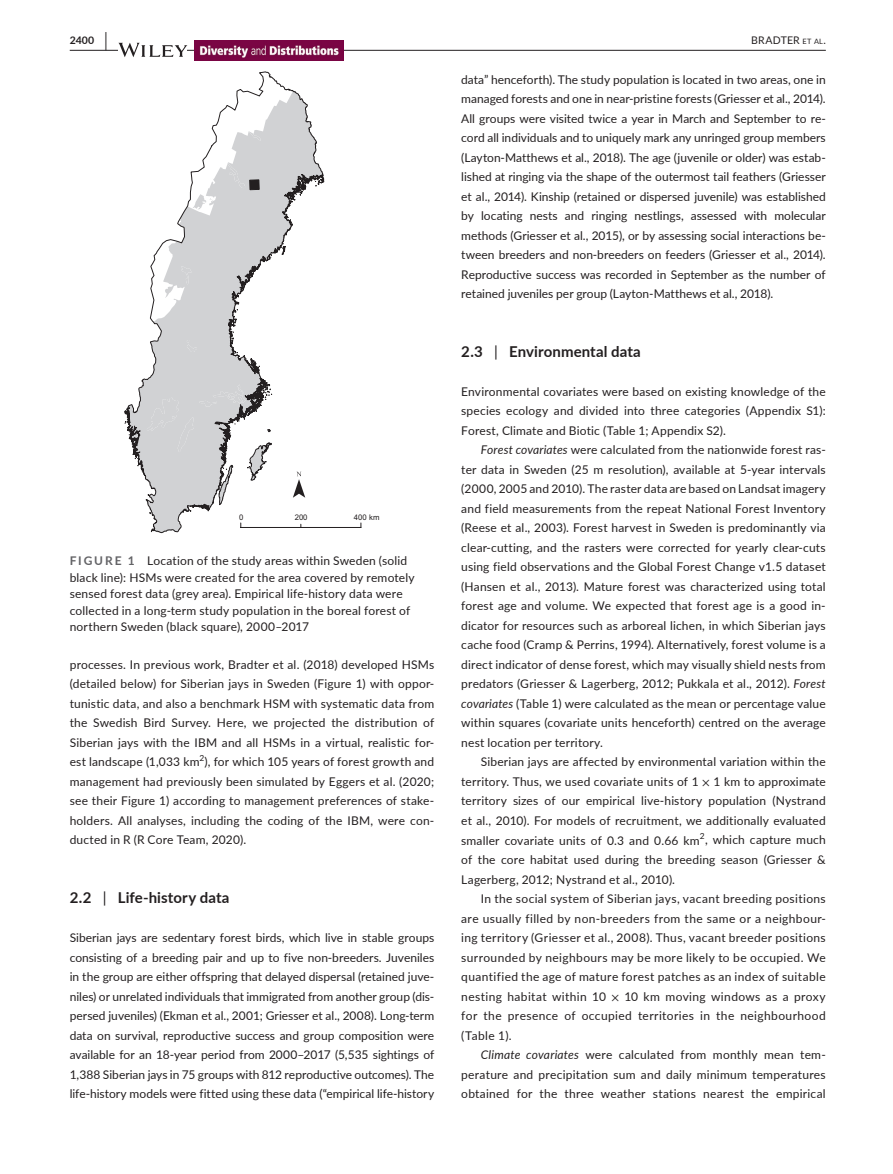
<style>
.page{position:relative;width:893px;height:1174px;background:#fff}
.page>*{position:absolute;margin:0;border:0;box-sizing:border-box;transform-origin:0 0}
.t1{font:700 15px "Lato";letter-spacing:.005em;color:#231f20}
.t2{font:12px/19.5px "Lato";letter-spacing:.015em;color:#231f20;text-align:justify}
.t3{font:10.5px "Lato";letter-spacing:.02em;color:#231f20}
.t4{font:700 10.5px "Lato";color:#231f20}
.t5{font:8.4px "Lato";color:#231f20}
.t6{font:7.8px "Arial";letter-spacing:-.005em;color:#231f20}
.s1{font-size:19.5px}
.s2{font-size:7.35px}
.s3{font-weight:700;color:#636366}
.s4{font-weight:400}
.s5{font-style:italic}
.s6{font-family:"STIX"}
</style>
<div class="page">
<hr style="left:70px;top:50px;width:756px;height:1px;background:#231f20">
<svg style="left:118px;top:43px;width:69px;height:14px"></svg>
<img style="left:195px;top:40px;width:149px;height:21px">
<svg style="left:151px;top:72px;width:173px;height:461px"></svg>
<svg style="left:151px;top:177px;width:173px;height:352px"></svg>
<svg style="left:124px;top:182px;width:198px;height:350px"></svg>
<svg style="left:293px;top:472px;width:12px;height:26px"></svg>
<hr style="left:241px;top:527px;width:120px;height:1px;background:#231f20">
<p class="t4" style="left:70px;top:33px;width:39px">2400 <span class="s1">|</span></p>
<p class="t3" style="left:751px;top:33px;width:76px">BRADTER <span class="s2">et al</span>.</p>
<p class="t6" style="left:239px;top:512px;width:6px">0</p>
<p class="t6" style="left:354px;top:512px;width:27px">400 m</p>
<p class="t6" style="left:295px;top:512px;width:14px">200</p>
<p class="t6" style="left:369px;top:512px;width:5px">k</p>
<p class="t2" style="left:70px;top:552px;width:346px;line-height:16.5px;text-align:left"><span class="s3">FIGURE 1</span> Location of the study areas within Sweden (solid black line): HSMs were created for the area covered by remotely sensed forest data (grey area). Empirical life-history data were collected in a long-term study population in the boreal forest of northern Sweden (black square), 2000–2017</p>
<p class="t2" style="left:70px;top:654px;width:366px">processes. In previous work, Bradter et al. (2018) developed HSMs (detailed below) for Siberian jays in Sweden (Figure 1) with oppor&shy;tunistic data, and also a benchmark HSM with systematic data from the Swedish Bird Survey. Here, we projected the distribution of Siberian jays with the IBM and all HSMs in a virtual, realistic for&shy;est landscape (1,033 km ), for which 105 years of forest growth and</p>
<p class="t5" style="left:200px;top:752px;width:6px">2</p>
<p class="t2" style="left:70px;top:771px;width:366px">management had previously been simulated by Eggers et al. (2020; see their Figure 1) according to management preferences of stake&shy;holders. All analyses, including the coding of the IBM, were con&shy;ducted in R (R Core Team, 2020).</p>
<p class="t1" style="left:70px;top:886px;width:161px">2.2 <span class="s4">|</span> Life-history data</p>
<p class="t2" style="left:70px;top:927px;width:366px">Siberian jays are sedentary forest birds, which live in stable groups consisting of a breeding pair and up to five non-breeders. Juveniles in the group are either offspring that delayed dispersal (retained juve&shy;niles) or unrelated individuals that immigrated from another group (dis&shy;persed juveniles) (Ekman et al., 2001; Griesser et al., 2008). Long-term data on survival, reproductive success and group composition were available for an 18-year period from 2000–2017 (5,535 sightings of 1,388 Siberian jays in 75 groups with 812 reproductive outcomes). The life-history models were fitted using these data (“empirical life-history</p>
<p class="t2" style="left:461px;top:69px;width:366px">data” henceforth). The study population is located in two areas, one in managed forests and one in near-pristine forests (Griesser et al., 2014).<br>All groups were visited twice a year in March and September to re&shy;cord all individuals and to uniquely mark any unringed group members (Layton-Matthews et al., 2018). The age (juvenile or older) was estab&shy;lished at ringing via the shape of the outermost tail feathers (Griesser et al., 2014). Kinship (retained or dispersed juvenile) was established by locating nests and ringing nestlings, assessed with molecular methods (Griesser et al., 2015), or by assessing social interactions be&shy;tween breeders and non-breeders on feeders (Griesser et al., 2014).<br>Reproductive success was recorded in September as the number of retained juveniles per group (Layton-Matthews et al., 2018).</p>
<p class="t1" style="left:461px;top:340px;width:181px">2.3 <span class="s4">|</span> Environmental data</p>
<p class="t2" style="left:461px;top:381px;width:366px">Environmental covariates were based on existing knowledge of the species ecology and divided into three categories (Appendix S1):<br>Forest, Climate and Biotic (Table 1; Appendix S2).</p>
<p class="t2" style="left:461px;top:440px;width:366px;text-indent:20px"><span class="s5">Forest covariates</span> were calculated from the nationwide forest ras&shy;ter data in Sweden (25 m resolution), available at 5-year intervals (2000, 2005 and 2010). The raster data are based on Landsat imagery and field measurements from the repeat National Forest Inventory (Reese et al., 2003). Forest harvest in Sweden is predominantly via clear-cutting, and the rasters were corrected for yearly clear-cuts using field observations and the Global Forest Change v1.5 dataset (Hansen et al., 2013). Mature forest was characterized using total forest age and volume. We expected that forest age is a good in&shy;dicator for resources such as arboreal lichen, in which Siberian jays cache food (Cramp &amp; Perrins, 1994). Alternatively, forest volume is a direct indicator of dense forest, which may visually shield nests from predators (Griesser &amp; Lagerberg, 2012; Pukkala et al., 2012). <span class="s5">Forest covariates</span> (Table 1) were calculated as the mean or percentage value within squares (covariate units henceforth) centred on the average nest location per territory.</p>
<p class="t2" style="left:461px;top:752px;width:366px;text-indent:20px">Siberian jays are affected by environmental variation within the territory. Thus, we used covariate units of 1 <span class="s6">×</span> 1 km to approximate territory sizes of our empirical live-history population (Nystrand et al., 2010). For models of recruitment, we additionally evaluated smaller covariate units of 0.3 and 0.66 km<sup>2</sup>, which capture much of the core habitat used during the breeding season (Griesser &amp; Lagerberg, 2012; Nystrand et al., 2010).</p>
<p class="t2" style="left:461px;top:888px;width:366px;text-indent:20px">In the social system of Siberian jays, vacant breeding positions are usually filled by non-breeders from the same or a neighbour&shy;ing territory (Griesser et al., 2008). Thus, vacant breeder positions surrounded by neighbours may be more likely to be occupied. We quantified the age of mature forest patches as an index of suitable nesting habitat within 10 <span class="s6">×</span> 10 km moving windows as a proxy for the presence of occupied territories in the neighbourhood (Table 1).</p>
<p class="t2" style="left:461px;top:1044px;width:366px;text-indent:20px"><span class="s5">Climate covariates</span> were calculated from monthly mean tem&shy;perature and precipitation sum and daily minimum temperatures obtained for the three weather stations nearest the empirical</p>
</div>
